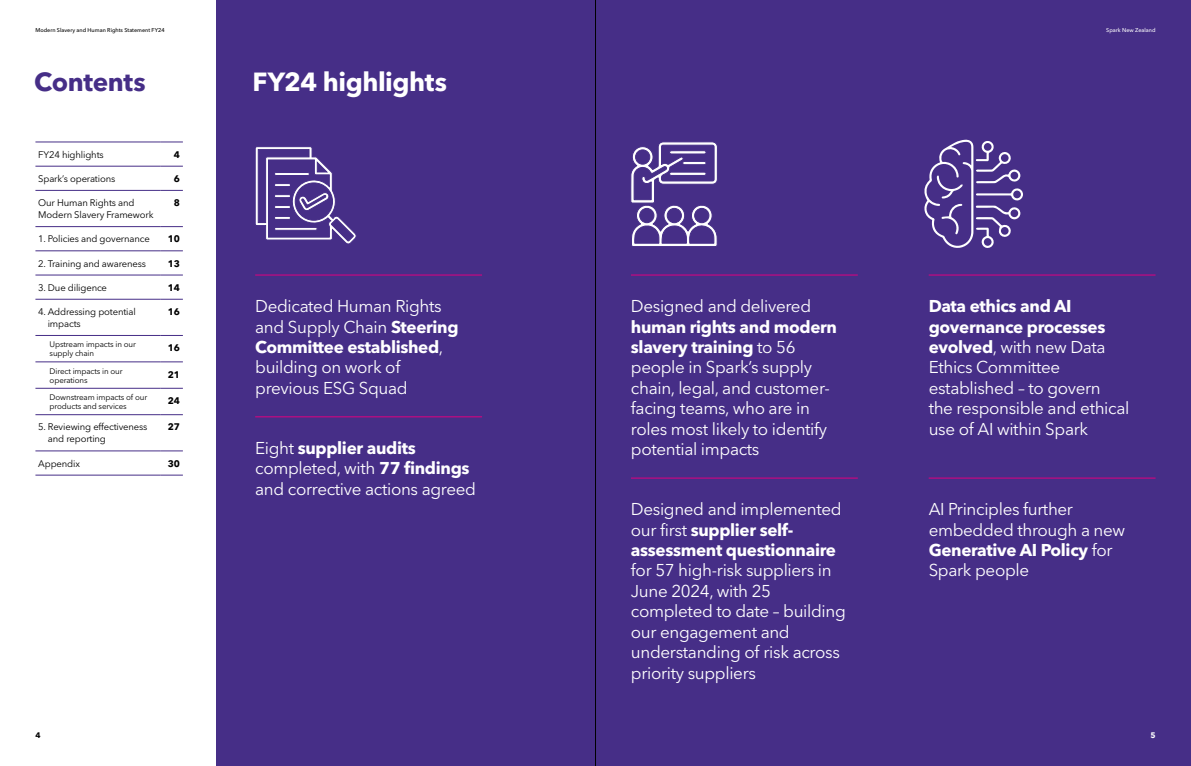
<style>
.page{position:relative;width:1191px;height:766px;background:#fff}
.page>*{position:absolute;margin:0;border:0;box-sizing:border-box;transform-origin:0 0}
.Section_heading{font:700 26px "Avenir Next LT Pro";letter-spacing:-.015em;color:#fff}
.Section_heading-2{font:700 26px "Avenir Next LT Pro";letter-spacing:-.015em;color:#462e87}
.Intro{font:17px/20.4px "Avenir Next LT Pro";letter-spacing:-.02em;color:#fff}
.t1{font:9.5px/12px "Avenir Next LT Pro";letter-spacing:-.015em;color:#000}
.t2{font:700 9.5px "Avenir Next LT Pro";letter-spacing:-.015em;color:#000}
.t3{font:8px/9px "Avenir Next LT Pro";letter-spacing:-.015em;color:#000}
.Running_Header_style{font:700 8px "Avenir Next LT Pro";color:#000}
.Running_Header_style-2{font:700 8px "Avenir Next LT Pro";color:#fff}
.t4{font:500 5.5px "Avenir Next LT Pro";color:#000}
.t5{font:500 5.5px "Avenir Next LT Pro";color:#fff}
.s1{font-weight:700}
</style>
<div class="page">
<div style="left:216px;top:0;width:975px;height:765px;background:#462e87"></div>
<hr style="left:255px;top:275px;width:227px;height:1px;background:#e0007f">
<hr style="left:255px;top:416px;width:227px;height:1px;background:#e0007f">
<hr style="left:631px;top:275px;width:226px;height:1px;background:#e0007f">
<hr style="left:631px;top:477px;width:226px;height:1px;background:#e0007f">
<hr style="left:928px;top:275px;width:227px;height:1px;background:#e0007f">
<hr style="left:928px;top:477px;width:227px;height:1px;background:#e0007f">
<svg style="left:924px;top:139px;width:99px;height:109px"></svg>
<hr style="left:35px;top:142px;width:125px;height:1px;background:#462e87">
<svg style="left:160px;top:142px;width:23px;height:1px"></svg>
<hr style="left:35px;top:166px;width:125px;height:1px;background:#462e87">
<svg style="left:160px;top:166px;width:23px;height:1px"></svg>
<hr style="left:35px;top:190px;width:125px;height:1px;background:#462e87">
<svg style="left:160px;top:190px;width:23px;height:1px"></svg>
<hr style="left:35px;top:226px;width:125px;height:1px;background:#462e87">
<svg style="left:160px;top:226px;width:23px;height:1px"></svg>
<hr style="left:35px;top:250px;width:125px;height:1px;background:#462e87">
<svg style="left:160px;top:250px;width:23px;height:1px"></svg>
<hr style="left:35px;top:275px;width:125px;height:1px;background:#462e87">
<svg style="left:160px;top:275px;width:23px;height:1px"></svg>
<hr style="left:35px;top:299px;width:125px;height:1px;background:#462e87">
<svg style="left:160px;top:299px;width:23px;height:1px"></svg>
<hr style="left:35px;top:335px;width:125px;height:1px;background:#462e87">
<svg style="left:160px;top:335px;width:23px;height:1px"></svg>
<hr style="left:35px;top:361px;width:125px;height:1px;background:#462e87">
<svg style="left:160px;top:361px;width:23px;height:1px"></svg>
<hr style="left:35px;top:388px;width:125px;height:1px;background:#462e87">
<svg style="left:160px;top:388px;width:23px;height:1px"></svg>
<hr style="left:35px;top:414px;width:125px;height:1px;background:#462e87">
<svg style="left:160px;top:414px;width:23px;height:1px"></svg>
<hr style="left:35px;top:450px;width:125px;height:1px;background:#462e87">
<svg style="left:160px;top:450px;width:23px;height:1px"></svg>
<hr style="left:35px;top:475px;width:125px;height:1px;background:#462e87">
<svg style="left:160px;top:475px;width:23px;height:1px"></svg>
<hr style="left:595px;top:0;width:1px;height:765px;background:#000">
<svg style="left:255px;top:146px;width:101px;height:98px"></svg>
<svg style="left:630px;top:142px;width:88px;height:134px"></svg>
<p class="t4" style="left:35px;top:27px;width:131px">Modern Slavery and Human Rights Statement FY24</p>
<p class="t5" style="left:1106px;top:27px;width:51px">Spark New Zealand</p>
<p class="Section_heading-2" style="left:34px;top:65px;width:113px">Contents</p>
<p class="t1" style="left:38px;top:148px;width:67px">FY24 highlights</p>
<p class="t2" style="left:174px;top:148px;width:8px">4</p>
<p class="t1" style="left:38px;top:172px;width:79px">Spark’s operations</p>
<p class="t2" style="left:174px;top:173px;width:8px">6</p>
<p class="t1" style="left:38px;top:197px;width:117px">Our Human Rights and<br>Modern Slavery Framework</p>
<p class="t2" style="left:174px;top:197px;width:8px">8</p>
<p class="t1" style="left:38px;top:233px;width:113px">1. Policies and governance</p>
<p class="t2" style="left:168px;top:233px;width:14px">10</p>
<p class="t1" style="left:38px;top:257px;width:109px">2. Training and awareness</p>
<p class="t2" style="left:168px;top:257px;width:14px">13</p>
<p class="t1" style="left:38px;top:281px;width:70px">3. Due diligence</p>
<p class="t2" style="left:168px;top:281px;width:14px">14</p>
<p class="t1" style="left:48px;top:305px;width:90px;text-indent:-9px">4. Addressing potential impacts</p>
<p class="t2" style="left:168px;top:306px;width:14px">16</p>
<p class="t3" style="left:50px;top:340px;width:88px">Upstream impacts in our supply chain</p>
<p class="t2" style="left:168px;top:342px;width:14px">16</p>
<p class="t3" style="left:50px;top:366px;width:75px">Direct impacts in our operations</p>
<p class="t2" style="left:168px;top:368px;width:14px">21</p>
<p class="t3" style="left:50px;top:392px;width:99px">Downstream impacts of our products and services</p>
<p class="t2" style="left:168px;top:394px;width:14px">24</p>
<p class="t1" style="left:48px;top:421px;width:101px;text-indent:-10px">5. Reviewing effectiveness and reporting</p>
<p class="t2" style="left:168px;top:421px;width:14px">27</p>
<p class="t1" style="left:38px;top:457px;width:43px">Appendix</p>
<p class="t2" style="left:168px;top:457px;width:14px">30</p>
<p class="Section_heading" style="left:252px;top:66px;width:196px">FY24 highlights</p>
<p class="Intro" style="left:255px;top:296px;width:205px">Dedicated Human Rights and Supply Chain <span class="s1">Steering<br>Committee established</span>, building on work of previous ESG Squad</p>
<p class="Intro" style="left:255px;top:437px;width:222px">Eight <span class="s1">supplier audits </span>completed, with <span class="s1">77 findings </span>and corrective actions agreed</p>
<p class="Intro" style="left:631px;top:296px;width:208px">Designed and delivered <span class="s1">human rights and modern slavery training</span> to 56 people in Spark’s supply chain, legal, and customer&shy;facing teams, who are in roles most likely to identify potential impacts</p>
<p class="Intro" style="left:631px;top:499px;width:216px">Designed and implemented our first <span class="s1">supplier self&shy;assessment questionnaire </span>for 57 high-risk suppliers in<br>June 2024, with 25 completed to date – building our engagement and understanding of risk across priority suppliers</p>
<p class="Intro" style="left:928px;top:296px;width:202px"><span class="s1">Data ethics and AI governance processes evolved</span>, with new Data<br>Ethics Committee established – to govern the responsible and ethical use of AI within Spark</p>
<p class="Intro" style="left:928px;top:499px;width:198px">AI Principles further embedded through a new<br><span class="s1">Generative AI Policy</span> for<br>Spark people</p>
<p class="Running_Header_style" style="left:35px;top:730px;width:7px">4</p>
<p class="Running_Header_style-2" style="left:1150px;top:729px;width:7px">5</p>
</div>
